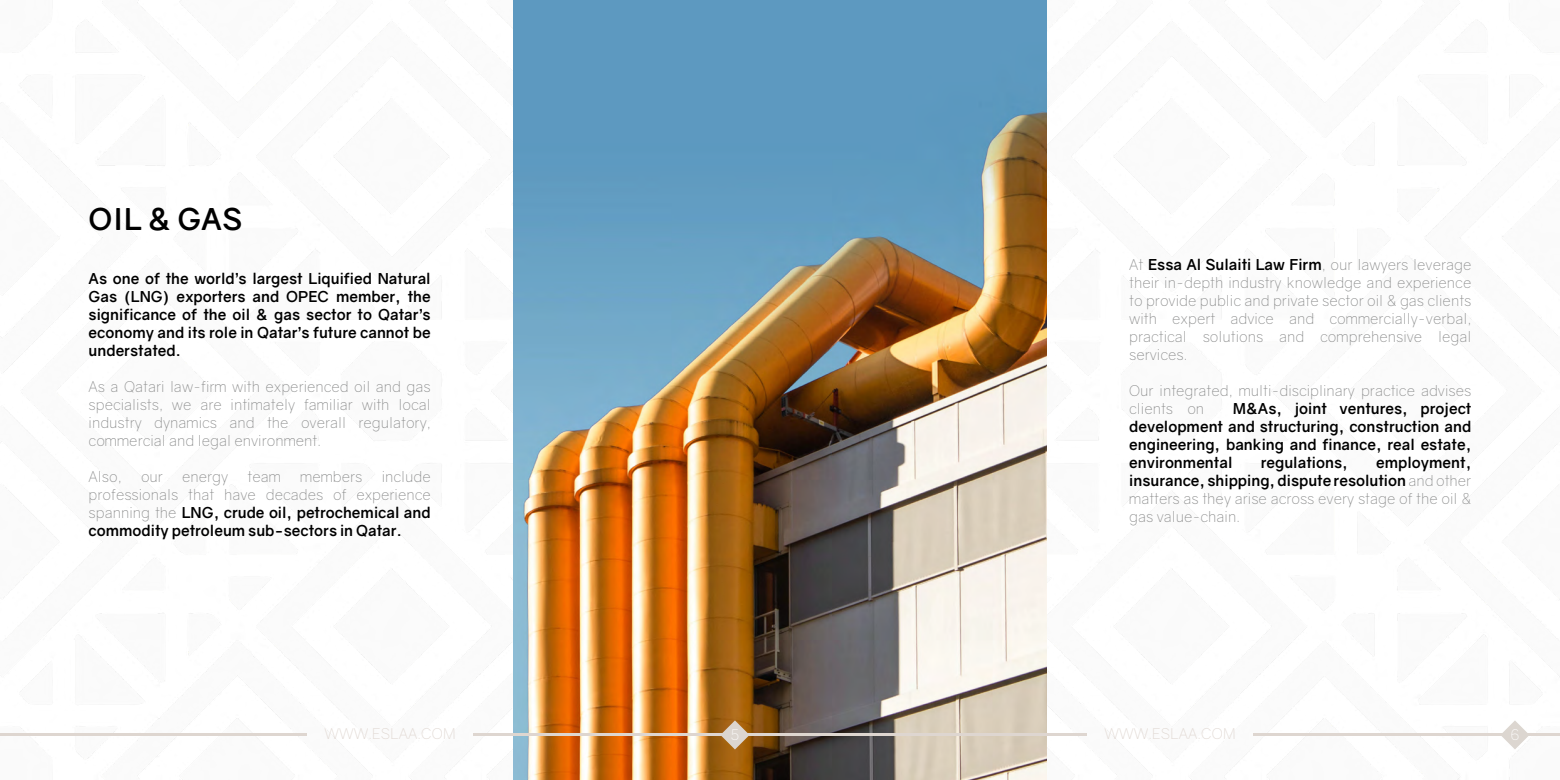
<style>
.page{position:relative;width:1560px;height:780px;background:#fff}
.page>*{position:absolute;margin:0;border:0;box-sizing:border-box;transform-origin:0 0}
.t1{font:700 30px "Gravity";color:#000}
.t2{font:300 15px/18px "Gravity";color:#878888;text-align:justify}
.t3{font:700 15px/18px "Gravity";color:#000;text-align:justify}
.t4{font:300 15px "Gravity";letter-spacing:.01em;color:#ded5cf}
.t5{font:300 15px "Gravity";color:#fff}
.s1{font-weight:300;color:#878888}
.s2{font-weight:700;color:#000}
</style>
<div class="page">
<img style="left:513px;top:1px;width:533px;height:778px">
<hr style="left:0;top:733px;width:306px;height:3px;background:#ded6d0">
<hr style="left:473px;top:733px;width:307px;height:3px;background:#ded6d0">
<svg style="left:720px;top:720px;width:29px;height:29px"></svg>
<hr style="left:780px;top:733px;width:306px;height:3px;background:#ded6d0">
<hr style="left:1253px;top:733px;width:306px;height:3px;background:#ded6d0">
<svg style="left:1502px;top:721px;width:26px;height:28px"></svg>
<h1 class="t1" style="left:89px;top:200px;width:155px">OIL &amp; GAS</h1>
<p class="t3" style="left:89px;top:270px;width:343px">As one of the world’s largest Liquified Natural Gas (LNG) exporters and OPEC member, the significance of the oil &amp; gas sector to Qatar’s economy and its role in Qatar’s future cannot be understated.</p>
<p class="t2" style="left:89px;top:378px;width:343px">As a Qatari law-firm with experienced oil and gas specialists, we are intimately familiar with local industry dynamics and the overall regulatory, commercial and legal environment.</p>
<p class="t2" style="left:89px;top:468px;width:35px">Also,</p>
<p class="t2" style="left:141px;top:468px;width:23px">our</p>
<p class="t2" style="left:182px;top:468px;width:48px">energy</p>
<p class="t2" style="left:247px;top:468px;width:35px">team</p>
<p class="t2" style="left:300px;top:468px;width:64px">members</p>
<p class="t3" style="left:89px;top:468px;width:343px;text-indent:293px"><span class="s1">include professionals that have decades of experience spanning the</span> LNG, crude oil, petrochemical and commodity petroleum sub-sectors in Qatar.</p>
<p class="t2" style="left:1129px;top:255px;width:343px">At <span class="s2">Essa Al Sulaiti Law Firm</span>, our lawyers leverage their in-depth industry knowledge and experience to provide public and private sector oil &amp; gas clients with expert advice and commercially-verbal, practical solutions and comprehensive legal services.</p>
<p class="t2" style="left:1129px;top:381px;width:343px">Our integrated, multi-disciplinary practice advises clients on</p>
<p class="t3" style="left:1129px;top:399px;width:343px;text-indent:104px">M&amp;As, joint ventures, project development and structuring, construction and engineering, banking and finance, real estate, environmental</p>
<p class="t2" style="left:1129px;top:453px;width:343px;text-indent:247px"><span class="s2">employment, insurance, shipping, dispute resolution</span> and other matters as they arise across every stage of the oil &amp; gas value-chain.</p>
<p class="t3" style="left:1260px;top:453px;width:89px">regulations,</p>
<p class="t4" style="left:324px;top:725px;width:133px">WWW.ESLAA.COM</p>
<p class="t5" style="left:730px;top:726px;width:10px">5</p>
<p class="t4" style="left:1104px;top:725px;width:133px">WWW.ESLAA.COM</p>
<p class="t5" style="left:1510px;top:726px;width:10px">6</p>
</div>
